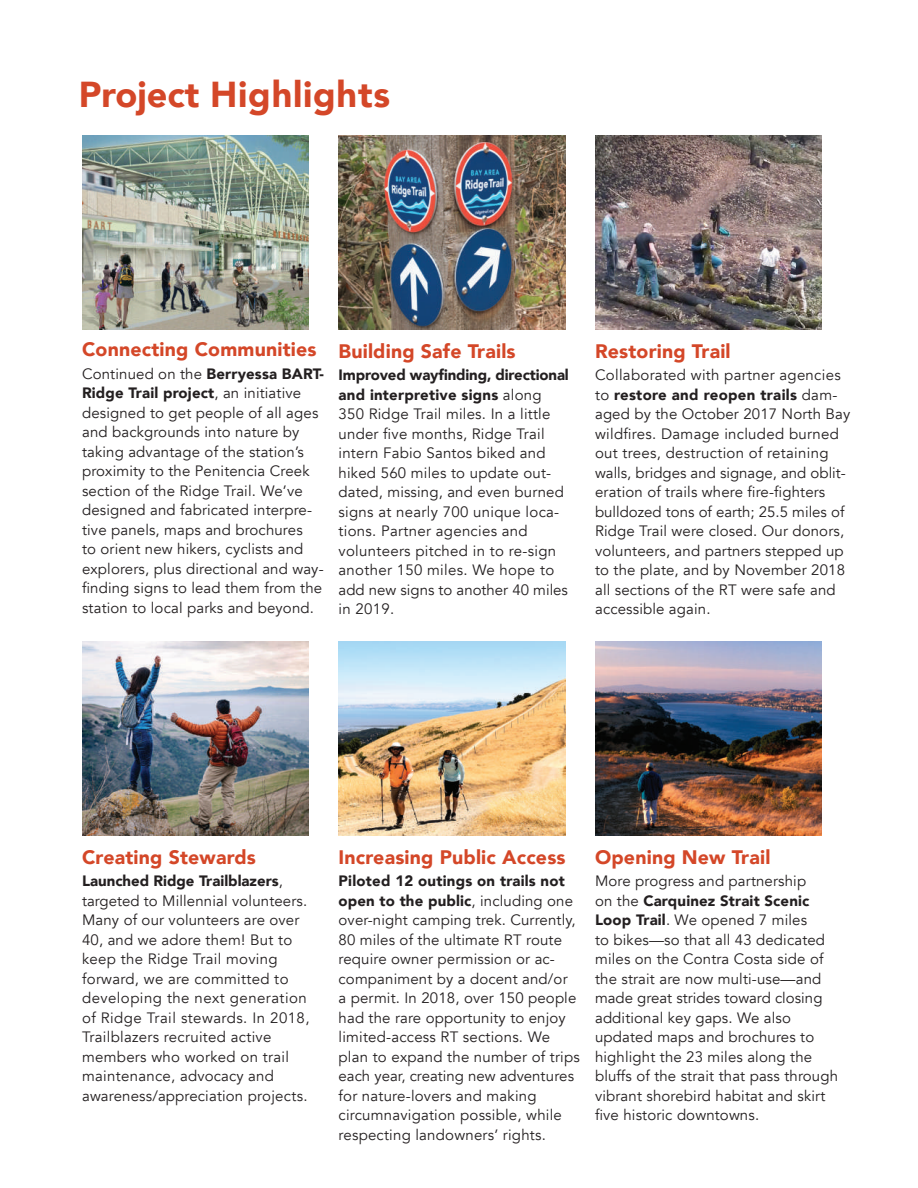
<style>
.page{position:relative;width:918px;height:1188px;background:#fff}
.page>*{position:absolute;margin:0;border:0;box-sizing:border-box;transform-origin:0 0}
.t1{font:900 36px "Avenir";letter-spacing:.02em;color:#d44728}
.t2{font:900 19.5px "Avenir";letter-spacing:.01em;color:#d44728}
.t3{font:15px/19.5px "Avenir";letter-spacing:.01em;color:#231f20}
.s1{font-weight:900}
</style>
<div class="page">
<img style="left:82px;top:135px;width:227px;height:194px">
<img style="left:339px;top:135px;width:226px;height:194px">
<img style="left:595px;top:135px;width:227px;height:194px">
<img style="left:595px;top:642px;width:227px;height:194px">
<img style="left:82px;top:642px;width:227px;height:194px">
<img style="left:339px;top:642px;width:226px;height:194px">
<h1 class="t1" style="left:79px;top:64px;width:313px">Project Highlights</h1>
<h2 class="t2" style="left:82px;top:333px;width:236px">Connecting Communities</h2>
<p class="t3" style="left:82px;top:364px;width:243px">Continued on the <span class="s1">Berryessa BART-Ridge Trail project</span>, an initiative designed to get people of all ages and backgrounds into nature by taking advantage of the station’s proximity to the Penitencia Creek section of the Ridge Trail. We’ve designed and fabricated interpre&shy;tive panels, maps and brochures<br>to orient new hikers, cyclists and explorers, plus directional and way&shy;finding signs to lead them from the station to local parks and beyond.</p>
<h2 class="t2" style="left:339px;top:334px;width:179px">Building Safe Trails</h2>
<p class="t3" style="left:339px;top:365px;width:232px"><span class="s1">Improved wayfinding, directional and interpretive signs</span> along<br>350 Ridge Trail miles. In a little under five months, Ridge Trail intern Fabio Santos biked and hiked 560 miles to update out&shy;dated, missing, and even burned signs at nearly 700 unique loca&shy;tions. Partner agencies and volunteers pitched in to re-sign another 150 miles. We hope to add new signs to another 40 miles in 2019.</p>
<h2 class="t2" style="left:595px;top:334px;width:137px">Restoring Trail</h2>
<p class="t3" style="left:595px;top:365px;width:257px">Collaborated with partner agencies to <span class="s1">restore and reopen trails</span> dam&shy;aged by the October 2017 North Bay wildfires. Damage included burned out trees, destruction of retaining walls, bridges and signage, and oblit&shy;eration of trails where fire-fighters bulldozed tons of earth; 25.5 miles of Ridge Trail were closed. Our donors, volunteers, and partners stepped up to the plate, and by November 2018 all sections of the RT were safe and accessible again.</p>
<h2 class="t2" style="left:82px;top:840px;width:175px">Creating Stewards</h2>
<p class="t3" style="left:82px;top:871px;width:229px"><span class="s1">Launched Ridge Trailblazers</span>, targeted to Millennial volunteers.<br>Many of our volunteers are over<br>40, and we adore them! But to keep the Ridge Trail moving forward, we are committed to developing the next generation of Ridge Trail stewards. In 2018,<br>Trailblazers recruited active members who worked on trail maintenance, advocacy and awareness/appreciation projects.</p>
<h2 class="t2" style="left:339px;top:840px;width:229px">Increasing Public Access</h2>
<p class="t3" style="left:339px;top:871px;width:243px"><span class="s1">Piloted 12 outings on trails not open to the public</span>, including one over-night camping trek. Currently,<br>80 miles of the ultimate RT route require owner permission or ac&shy;companiment by a docent and/or<br>a permit. In 2018, over 150 people had the rare opportunity to enjoy limited-access RT sections. We plan to expand the number of trips each year, creating new adventures for nature-lovers and making circumnavigation possible, while respecting landowners’ rights.</p>
<h2 class="t2" style="left:595px;top:840px;width:177px">Opening New Trail</h2>
<p class="t3" style="left:595px;top:871px;width:244px">More progress and partnership<br>on the <span class="s1">Carquinez Strait Scenic<br>Loop Trail</span>. We opened 7 miles<br>to bikes—so that all 43 dedicated miles on the Contra Costa side of the strait are now multi-use—and made great strides toward closing additional key gaps. We also updated maps and brochures to highlight the 23 miles along the bluffs of the strait that pass through vibrant shorebird habitat and skirt five historic downtowns.</p>
</div>
